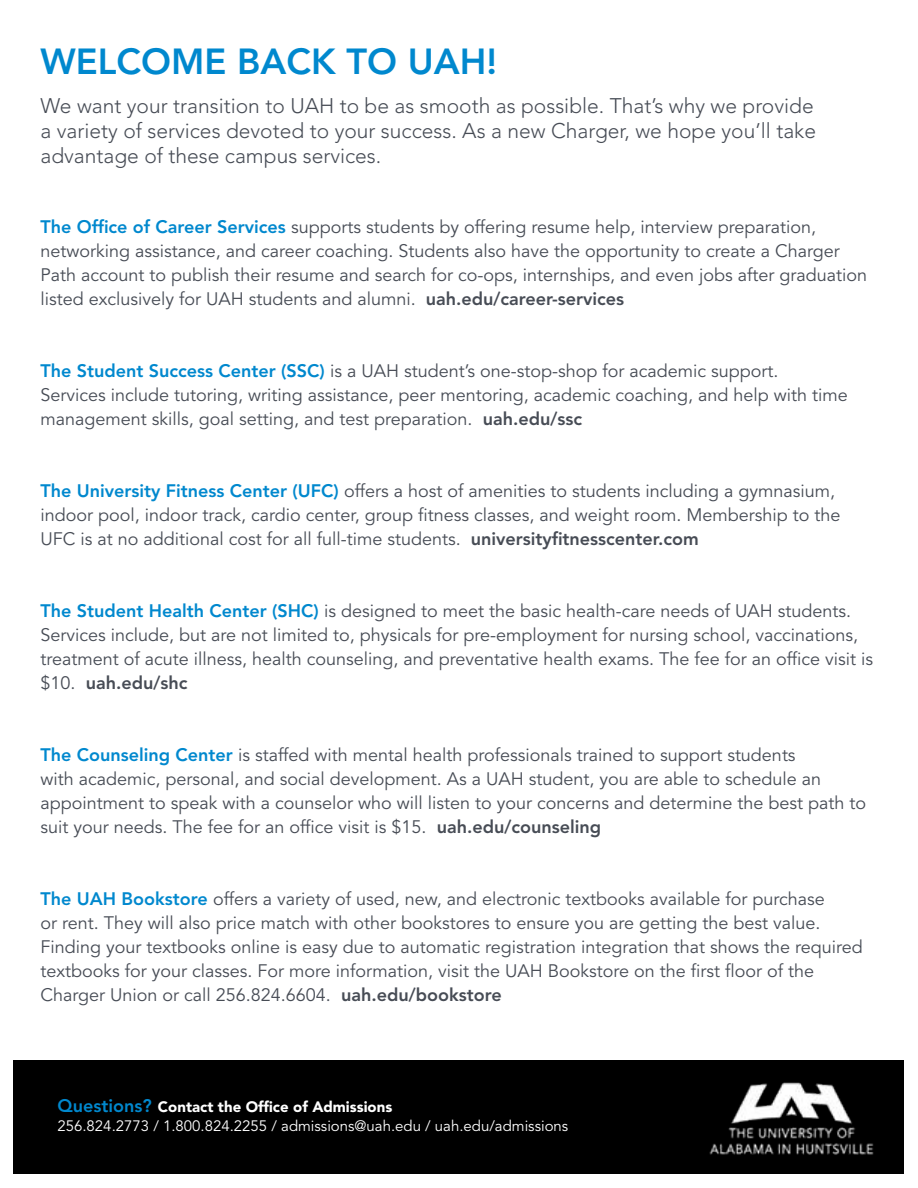
<style>
.page{position:relative;width:918px;height:1188px;background:#fff}
.page>*{position:absolute;margin:0;border:0;box-sizing:border-box;transform-origin:0 0}
.t1{font:800 36px "Avenir LT Std";color:#0088ce}
.t2{font:300 21px/25.2px "Avenir LT Std";color:#474c55;text-align:justify}
.t3{font:18px/24px "Avenir LT Std";color:#474c55}
.t4{font:15px/19.5px "Avenir LT Std";color:#fff}
.s1{font-weight:800;color:#0088ce}
.s2{font-weight:800}
.s3{font-weight:800;font-size:18px;color:#0088ce}
.s4{font-weight:900}
</style>
<div class="page">
<div style="left:14px;top:1061px;width:890px;height:113px;background:#000"></div>
<img style="left:709px;top:1082px;width:165px;height:73px">
<h1 class="t1" style="left:40px;top:40px;width:458px">WELCOME BACK TO UAH!</h1>
<p class="t2" style="left:40px;top:93px;width:777px">We want your transition to UAH to be as smooth as possible. That’s why we provide a variety of services devoted to your success. As a new Charger, we hope you’ll take advantage of these campus services.</p>
<p class="t3" style="left:40px;top:215px;width:828px"><span class="s1">The Office of Career Services</span> supports students by offering resume help, interview preparation, networking assistance, and career coaching. Students also have the opportunity to create a Charger Path account to publish their resume and search for co-ops, internships, and even jobs after graduation listed exclusively for UAH students and alumni. <span class="s2">uah.edu/career-services</span></p>
<p class="t3" style="left:40px;top:359px;width:809px"><span class="s1">The Student Success Center (SSC)</span> is a UAH student’s one-stop-shop for academic support.<br>Services include tutoring, writing assistance, peer mentoring, academic coaching, and help with time management skills, goal setting, and test preparation. <span class="s2">uah.edu/ssc</span></p>
<p class="t3" style="left:40px;top:479px;width:801px"><span class="s1">The University Fitness Center (UFC)</span> offers a host of amenities to students including a gymnasium, indoor pool, indoor track, cardio center, group fitness classes, and weight room. Membership to the<br>UFC is at no additional cost for all full-time students. <span class="s2">universityfitnesscenter.com</span></p>
<p class="t3" style="left:40px;top:599px;width:834px"><span class="s1">The Student Health Center (SHC)</span> is designed to meet the basic health-care needs of UAH students.<br>Services include, but are not limited to, physicals for pre-employment for nursing school, vaccinations, treatment of acute illness, health counseling, and preventative health exams. The fee for an office visit is $10. <span class="s2">uah.edu/shc</span></p>
<p class="t3" style="left:40px;top:743px;width:827px"><span class="s1">The Counseling Center</span> is staffed with mental health professionals trained to support students<br>with academic, personal, and social development. As a UAH student, you are able to schedule an appointment to speak with a counselor who will listen to your concerns and determine the best path to suit your needs. The fee for an office visit is $15. <span class="s2">uah.edu/counseling</span></p>
<p class="t3" style="left:40px;top:887px;width:824px"><span class="s1">The UAH Bookstore</span> offers a variety of used, new, and electronic textbooks available for purchase<br>or rent. They will also price match with other bookstores to ensure you are getting the best value.<br>Finding your textbooks online is easy due to automatic registration integration that shows the required textbooks for your classes. For more information, visit the UAH Bookstore on the first floor of the Charger Union or call 256.824.6604. <span class="s2">uah.edu/bookstore</span></p>
<p class="t4" style="left:57px;top:1097px;width:512px"><span class="s3">Questions?</span> <span class="s4">Contact the Office of Admissions<br></span>256.824.2773 / 1.800.824.2255 / admissions@uah.edu / uah.edu/admissions</p>
</div>
